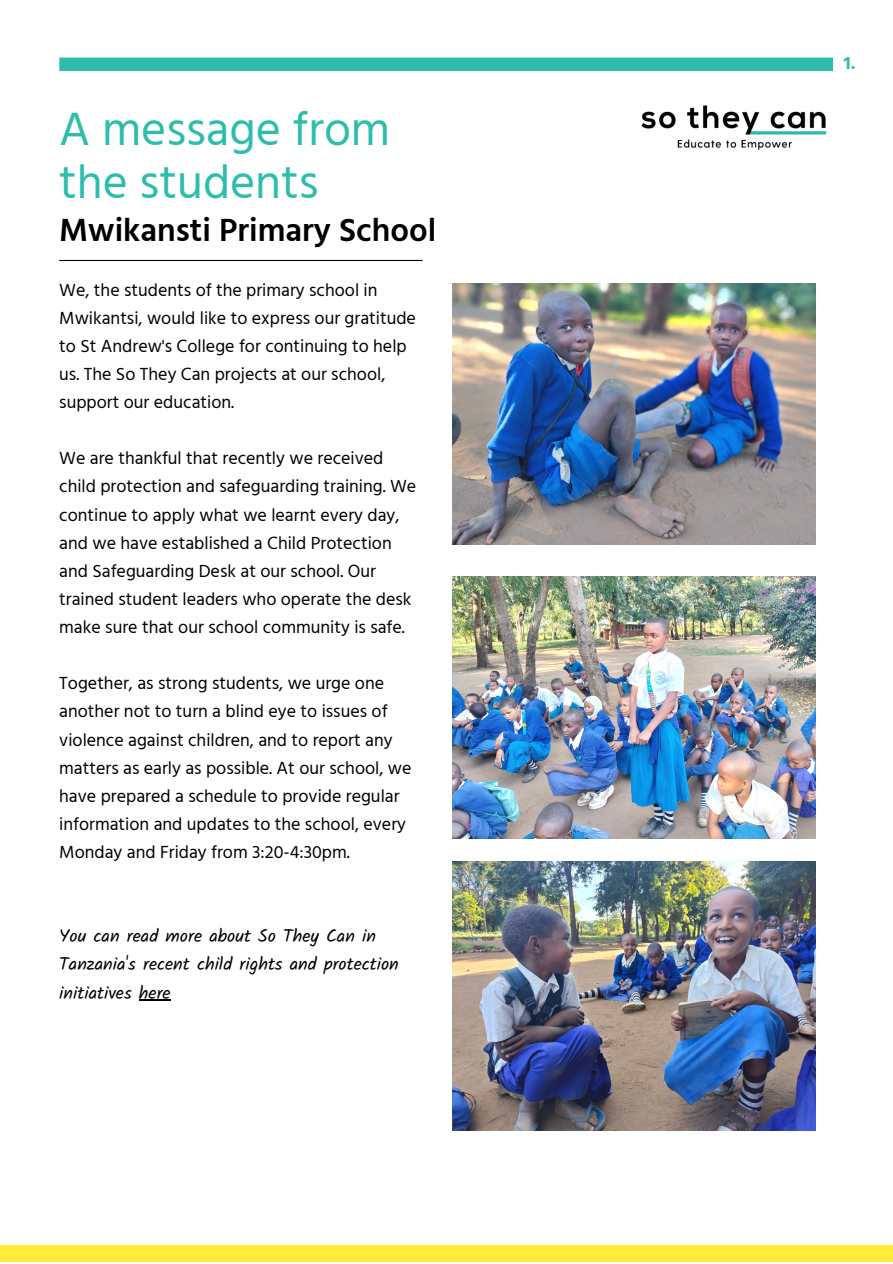
<style>
.page{position:relative;width:893px;height:1264px;background:#fff}
.page>*{position:absolute;margin:0;border:0;box-sizing:border-box;transform-origin:0 0}
.t1{font:48px "Hind Madurai";color:#2ebdad}
.t2{font:600 33px "Hind Madurai";color:#000}
.t3{font:700 18.15px "Hind Madurai";color:#2ebdad}
.t4{font:18px/28px "Hind Madurai";color:#000}
.t5{font:18px/28px "Kalam";color:#000}
</style>
<div class="page">
<div style="left:59px;top:58px;width:774px;height:13px;background:#2ebdad"></div>
<div style="left:0;top:1244px;width:892px;height:17px;background:#ffec3a"></div>
<hr style="left:139px;top:999px;width:32px;height:1px;background:#000">
<hr style="left:59px;top:260px;width:363px;height:1px;background:#000">
<img style="left:453px;top:283px;width:362px;height:261px">
<img style="left:453px;top:576px;width:362px;height:262px">
<img style="left:453px;top:861px;width:362px;height:269px">
<img style="left:641px;top:105px;width:186px;height:45px">
<p class="t1" style="left:59px;top:98px;width:332px">A message from</p>
<p class="t1" style="left:59px;top:151px;width:261px">the students</p>
<p class="t2" style="left:59px;top:208px;width:378px">Mwikansti Primary School</p>
<p class="t4" style="left:59px;top:276px;width:358px">We, the students of the primary school in Mwikantsi, would like to express our gratitude to St Andrew's College for continuing to help us. The So They Can projects at our school, support our education.</p>
<p class="t4" style="left:59px;top:445px;width:358px">We are thankful that recently we received child protection and safeguarding training. We continue to apply what we learnt every day, and we have established a Child Protection and Safeguarding Desk at our school. Our trained student leaders who operate the desk make sure that our school community is safe.</p>
<p class="t4" style="left:59px;top:670px;width:354px">Together, as strong students, we urge one another not to turn a blind eye to issues of violence against children, and to report any matters as early as possible. At our school, we have prepared a schedule to provide regular information and updates to the school, every Monday and Friday from 3:20-4:30pm.</p>
<p class="t5" style="left:59px;top:922px;width:341px">You can read more about So They Can in<br>Tanzania's recent child rights and protection initiatives here</p>
<p class="t3" style="left:843px;top:51px;width:13px">1.</p>
</div>
